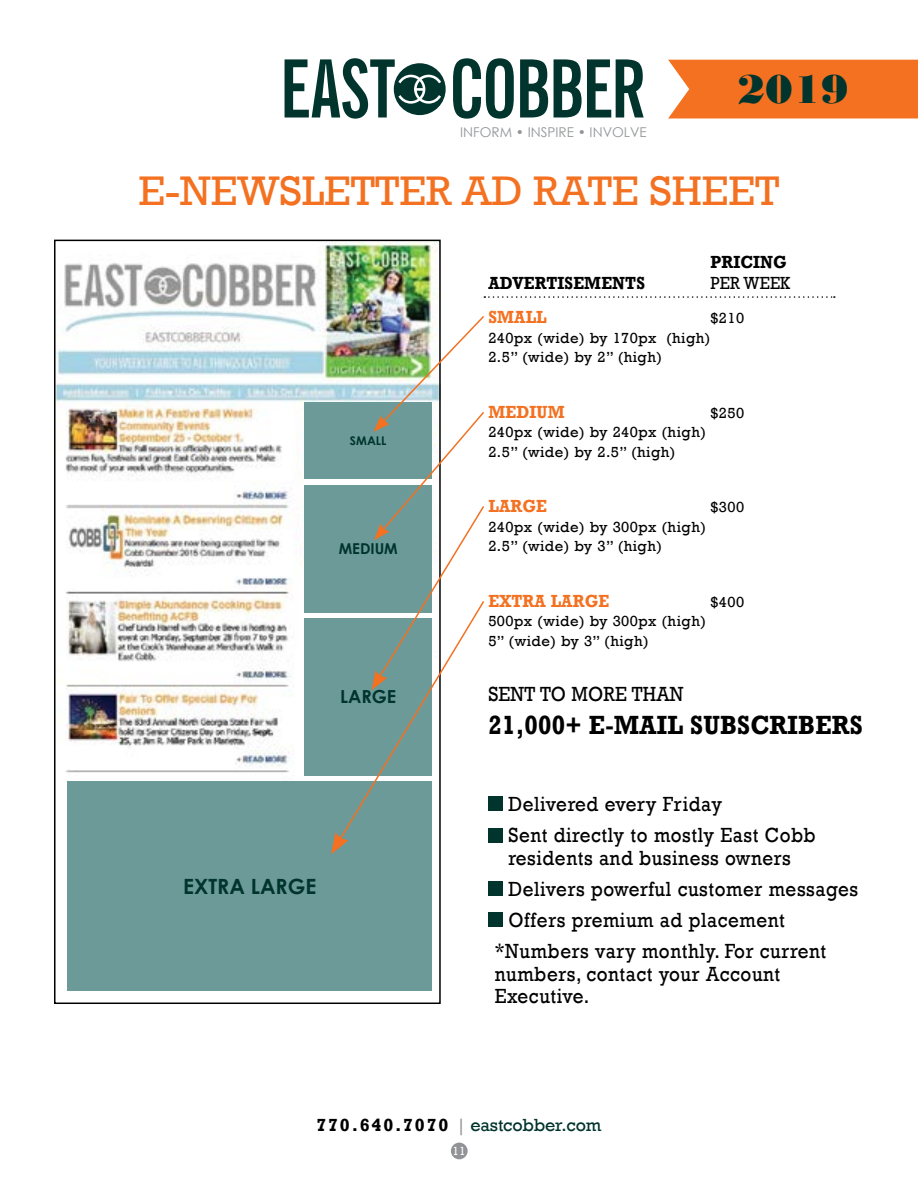
<style>
.page{position:relative;width:918px;height:1188px;background:#fff}
.page>*{position:absolute;margin:0;border:0;box-sizing:border-box;transform-origin:0 0}
.t1{font:42.45px "Rockwell";color:#f37121}
.t2{font:42.3px "Bodoni MT Black";color:#00342d}
.t3{font:700 27px "Rockwell";letter-spacing:.01em;color:#000;scale:.9 1}
.t4{font:21px/31.2px "Rockwell";letter-spacing:.03em;color:#000;scale:.9 1}
.t5{font:21px "Rockwell";letter-spacing:.01em;color:#000;scale:.9 1}
.t6{font:700 21px "Century Gothic";color:#00342d}
.t7{font:18px "Rockwell";letter-spacing:-.01em;color:#00342d}
.t8{font:700 18px "Rockwell";letter-spacing:.01em;color:#f37121;scale:.9 1}
.t9{font:700 18px "Rockwell";letter-spacing:.01em;color:#000;scale:.9 1}
.t10{font:18px "Rockwell";letter-spacing:.01em;color:#000;scale:.9 1}
.t11{font:700 18px "Century Gothic";color:#00342d}
.t12{font:15px/19.5px "Rockwell";letter-spacing:.03em;color:#000}
.t13{font:700 15px "Century Gothic";color:#00342d}
.t14{font:13.5px "Century Gothic";color:#939598}
.t15{font:700 12px "Century Gothic";color:#00342d}
.t16{font:12px "Rockwell";color:#fff}
.s1{font-weight:700;color:#000}
.s2{color:#939598}
</style>
<div class="page">
<svg style="left:285px;top:58px;width:359px;height:61px"></svg>
<div style="left:668px;top:60px;width:250px;height:58px;background:#f37121"></div>
<svg style="left:484px;top:296px;width:351px;height:2px"></svg>
<img style="left:57px;top:243px;width:381px;height:744px">
<div style="left:451px;top:1143px;width:17px;height:16px;background:#919396;border-radius:50%"></div>
<div style="left:488px;top:797px;width:15px;height:14px;background:#00342d"></div>
<div style="left:488px;top:828px;width:15px;height:15px;background:#00342d"></div>
<div style="left:488px;top:882px;width:15px;height:14px;background:#00342d"></div>
<div style="left:488px;top:913px;width:15px;height:14px;background:#00342d"></div>
<div style="left:68px;top:781px;width:364px;height:209px;background:#6b9a98"></div>
<div style="left:304px;top:618px;width:128px;height:158px;background:#6b9a98"></div>
<div style="left:304px;top:403px;width:128px;height:76px;background:#6b9a98"></div>
<div style="left:305px;top:485px;width:127px;height:127px;background:#6b9a98"></div>
<svg style="left:331px;top:314px;width:154px;height:540px"></svg>
<p class="t14" style="left:460px;top:122px;width:188px">INFORM • INSPIRE • INVOLVE</p>
<h2 class="t2" style="left:737px;top:64px;width:113px">2019</h2>
<h1 class="t1" style="left:139px;top:166px;width:642px">E-NEWSLETTER AD RATE SHEET</h1>
<p class="t15" style="left:350px;top:432px;width:38px">SMALL</p>
<p class="t13" style="left:339px;top:537px;width:61px">MEDIUM</p>
<p class="t11" style="left:340px;top:683px;width:58px">LARGE</p>
<p class="t6" style="left:183px;top:870px;width:135px">EXTRA LARGE</p>
<p class="t9" style="left:710px;top:251px;width:87px">PRICING</p>
<p class="t9" style="left:488px;top:272px;width:176px">ADVERTISEMENTS</p>
<p class="t10" style="left:710px;top:272px;width:90px">PER WEEK</p>
<p class="t8" style="left:488px;top:306px;width:66px">SMALL</p>
<p class="t12" style="left:488px;top:309px;width:257px;text-indent:222px">$210<br>240px (wide) by 170px (high)<br>2.5” (wide) by 2” (high)</p>
<p class="t8" style="left:488px;top:401px;width:86px">MEDIUM</p>
<p class="t12" style="left:710px;top:403px;width:35px">$250</p>
<p class="t12" style="left:488px;top:423px;width:219px">240px (wide) by 240px (high)<br>2.5” (wide) by 2.5” (high)</p>
<p class="t8" style="left:488px;top:495px;width:67px">LARGE</p>
<p class="t12" style="left:710px;top:498px;width:35px">$300</p>
<p class="t12" style="left:488px;top:517px;width:219px">240px (wide) by 300px (high)<br>2.5” (wide) by 3” (high)</p>
<p class="t8" style="left:488px;top:590px;width:136px">EXTRA LARGE</p>
<p class="t12" style="left:710px;top:592px;width:35px">$400</p>
<p class="t12" style="left:488px;top:612px;width:219px">500px (wide) by 300px (high)<br>5” (wide) by 3” (high)</p>
<p class="t5" style="left:488px;top:682px;width:218px">SENT TO MORE THAN</p>
<p class="t3" style="left:488px;top:709px;width:417px">21,000+ E-MAIL SUBSCRIBERS</p>
<p class="t4" style="left:508px;top:789px;width:343px">Delivered every Friday<br>Sent directly to mostly East Cobb</p>
<p class="t4" style="left:508px;top:842px;width:315px">residents and business owners</p>
<p class="t4" style="left:508px;top:874px;width:390px">Delivers powerful customer messages</p>
<p class="t4" style="left:508px;top:905px;width:309px">Offers premium ad placement</p>
<p class="t4" style="left:495px;top:936px;width:370px">*Numbers vary monthly. For current</p>
<p class="t4" style="left:495px;top:963px;width:319px;line-height:22.5px">numbers, contact your Account<br>Executive.</p>
<p class="t7" style="left:316px;top:1115px;width:287px"><span class="s1">770.640.7070</span> <span class="s2">|</span> eastcobber.com</p>
<p class="t16" style="left:453px;top:1144px;width:15px">11</p>
</div>
